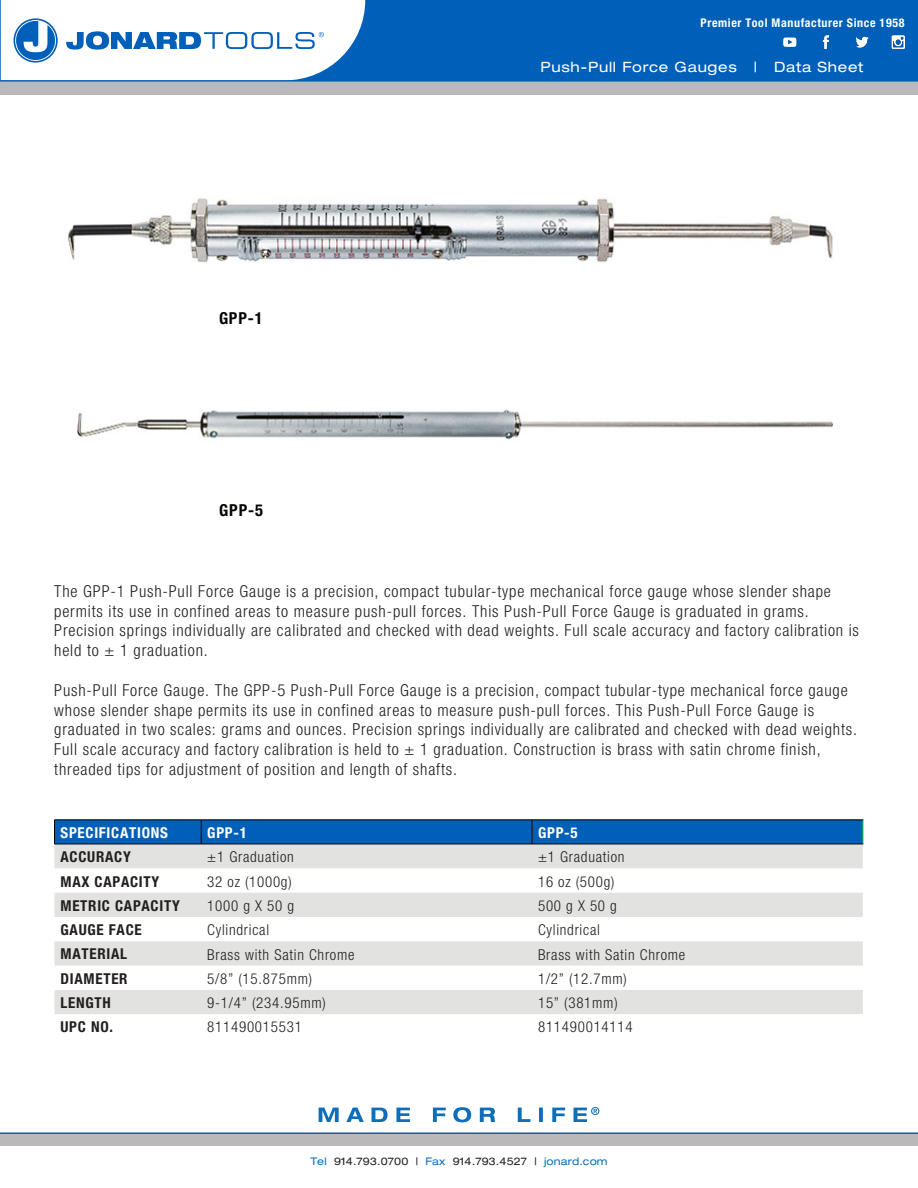
<style>
.page{position:relative;width:918px;height:1188px;background:#fff}
.page>*{position:absolute;margin:0;border:0;box-sizing:border-box;transform-origin:0 0}
.t1{font:300 condensed 16.5px/19.8px "Helvetica Neue";letter-spacing:.05em;color:#231f20}
.t2{font:700 condensed 16.5px "Helvetica Neue";letter-spacing:.05em;color:#040503}
.t3{font:300 condensed 15px "Helvetica Neue";letter-spacing:.05em;color:#231f20}
.t4{font:700 condensed 15px "Helvetica Neue";letter-spacing:.05em;color:#231f20}
.t5{font:700 condensed 15px "Helvetica Neue";letter-spacing:.05em;color:#fff}
.t6{font:expanded 14.25px "Helvetica Neue";letter-spacing:.05em;color:#fff}
.t7{font:700 condensed 12px "Helvetica Neue";letter-spacing:.05em;color:#fff}
.t8{font:expanded 10.5px "Helvetica Neue";letter-spacing:.01em;color:#231f20}
.s1{color:#0e6eb8}
</style>
<div class="page">
<div style="left:1px;top:0;width:917px;height:81px;background:#005fb9"></div>
<div style="left:0;top:82px;width:918px;height:12px;background:#bbb8b9"></div>
<div style="left:0;top:1134px;width:918px;height:12px;background:#bbb8b9"></div>
<svg style="left:319px;top:1107px;width:280px;height:15px"></svg>
<hr style="left:0;top:1132px;width:918px;height:2px;background:#005fb9">
<svg style="left:1px;top:0;width:364px;height:80px;background:#d9e7f4"></svg>
<hr style="left:0;top:80px;width:918px;height:2px;background:#005fb9">
<img style="left:783px;top:35px;width:122px;height:14px">
<img style="left:77px;top:409px;width:756px;height:31px">
<img style="left:68px;top:198px;width:765px;height:65px">
<svg style="left:55px;top:845px;width:808px;height:169px;fill:#e2e2e1"></svg>
<div style="left:54px;top:820px;width:809px;height:24px;background:#005fb9"></div>
<hr style="left:201px;top:820px;width:331px;height:1px;background:#000">
<hr style="left:532px;top:820px;width:331px;height:1px;background:#000">
<hr style="left:54px;top:844px;width:147px;height:1px;background:#000">
<hr style="left:201px;top:844px;width:331px;height:1px;background:#000">
<hr style="left:532px;top:844px;width:331px;height:1px;background:#000">
<p class="t7" style="left:701px;top:15px;width:205px">Premier Tool Manufacturer Since 1958</p>
<p class="t2" style="left:219px;top:309px;width:45px">GPP-1</p>
<p class="t2" style="left:219px;top:500px;width:45px">GPP-5</p>
<p class="t6" style="left:540px;top:58px;width:325px">Push-Pull Force Gauges | Data Sheet</p>
<p class="t1" style="left:54px;top:581px;width:806px">The GPP-1 Push-Pull Force Gauge is a precision, compact tubular-type mechanical force gauge whose slender shape permits its use in confined areas to measure push-pull forces. This Push-Pull Force Gauge is graduated in grams.<br>Precision springs individually are calibrated and checked with dead weights. Full scale accuracy and factory calibration is held to ± 1 graduation.</p>
<p class="t1" style="left:54px;top:680px;width:804px">Push-Pull Force Gauge. The GPP-5 Push-Pull Force Gauge is a precision, compact tubular-type mechanical force gauge whose slender shape permits its use in confined areas to measure push-pull forces. This Push-Pull Force Gauge is graduated in two scales: grams and ounces. Precision springs individually are calibrated and checked with dead weights.<br>Full scale accuracy and factory calibration is held to ± 1 graduation. Construction is brass with satin chrome finish, threaded tips for adjustment of position and length of shafts.</p>
<p class="t5" style="left:61px;top:824px;width:109px">SPECIFICATIONS</p>
<p class="t5" style="left:207px;top:824px;width:41px">GPP-1</p>
<p class="t5" style="left:538px;top:824px;width:41px">GPP-5</p>
<p class="t4" style="left:61px;top:848px;width:72px">ACCURACY</p>
<p class="t3" style="left:207px;top:849px;width:88px">±1 Graduation</p>
<p class="t3" style="left:538px;top:849px;width:88px">±1 Graduation</p>
<p class="t4" style="left:61px;top:872px;width:100px">MAX CAPACITY</p>
<p class="t3" style="left:207px;top:873px;width:86px">32 oz (1000g)</p>
<p class="t3" style="left:538px;top:873px;width:78px">16 oz (500g)</p>
<p class="t4" style="left:61px;top:896px;width:121px">METRIC CAPACITY</p>
<p class="t3" style="left:207px;top:897px;width:88px">1000 g X 50 g</p>
<p class="t3" style="left:538px;top:897px;width:80px">500 g X 50 g</p>
<p class="t4" style="left:61px;top:921px;width:83px">GAUGE FACE</p>
<p class="t3" style="left:207px;top:921px;width:63px">Cylindrical</p>
<p class="t3" style="left:538px;top:921px;width:63px">Cylindrical</p>
<p class="t4" style="left:61px;top:945px;width:68px">MATERIAL</p>
<p class="t3" style="left:207px;top:946px;width:149px">Brass with Satin Chrome</p>
<p class="t3" style="left:538px;top:946px;width:149px">Brass with Satin Chrome</p>
<p class="t4" style="left:61px;top:969px;width:69px">DIAMETER</p>
<p class="t3" style="left:207px;top:970px;width:106px">5/8” (15.875mm)</p>
<p class="t3" style="left:538px;top:970px;width:90px">1/2” (12.7mm)</p>
<p class="t4" style="left:61px;top:994px;width:52px">LENGTH</p>
<p class="t3" style="left:207px;top:994px;width:120px">9-1/4” (234.95mm)</p>
<p class="t3" style="left:538px;top:994px;width:81px">15” (381mm)</p>
<p class="t4" style="left:61px;top:1018px;width:54px">UPC NO.</p>
<p class="t3" style="left:207px;top:1019px;width:96px">811490015531</p>
<p class="t3" style="left:538px;top:1019px;width:96px">811490014114</p>
<p class="t8" style="left:310px;top:1155px;width:299px"><span class="s1">Tel</span> 914.793.0700 | <span class="s1">Fax</span> 914.793.4527 | <span class="s1">jonard.com</span></p>
</div>
